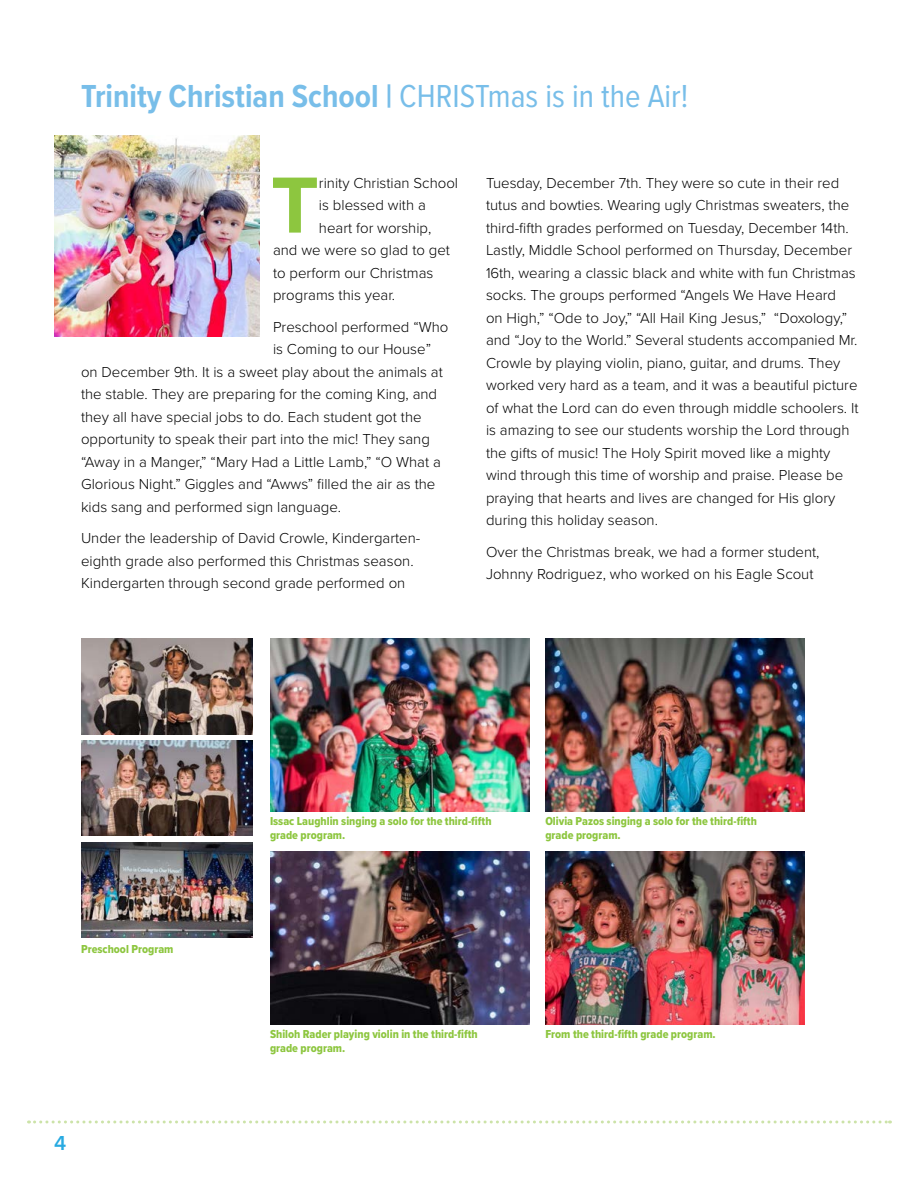
<style>
.page{position:relative;width:918px;height:1188px;background:#fff}
.page>*{position:absolute;margin:0;border:0;box-sizing:border-box;transform-origin:0 0}
.t1{font:700 82.5px "Proxima Nova";color:#8dc63f}
.t2{font:700 33px "Proxima Nova Cond";color:#78bee9}
.t3{font:600 21px "Proxima Nova";color:#28aae1}
.t4{font:300 15px/22.5px "Proxima Nova";color:#000}
.t5{font:12px/14.4px "Proxima Nova Cond Extrabld";color:#8dc63f}
.s1{font-weight:400}
</style>
<div class="page">
<svg style="left:35px;top:1120px;width:856px;height:4px"></svg>
<img style="left:54px;top:135px;width:206px;height:202px">
<img style="left:81px;top:639px;width:172px;height:95px">
<img style="left:81px;top:741px;width:172px;height:95px">
<img style="left:81px;top:842px;width:172px;height:95px">
<img style="left:270px;top:639px;width:259px;height:172px">
<img style="left:545px;top:639px;width:260px;height:172px">
<img style="left:270px;top:852px;width:259px;height:172px">
<img style="left:545px;top:852px;width:260px;height:172px">
<h2 class="t2" style="left:81px;top:72px;width:609px">Trinity Christian School | <span class="s1">CHRISTmas is in the Air!</span></h2>
<h1 class="t1" style="left:271px;top:144px;width:49px">T</h1>
<p class="t4" style="left:319px;top:171px;width:141px">rinity Christian School</p>
<p class="t4" style="left:319px;top:193px;width:108px">is blessed with a</p>
<p class="t4" style="left:319px;top:216px;width:114px">heart for worship,</p>
<p class="t4" style="left:273px;top:238px;width:179px">and we were so glad to get</p>
<p class="t4" style="left:273px;top:261px;width:162px">to perform our Christmas</p>
<p class="t4" style="left:273px;top:283px;width:124px">programs this year.</p>
<p class="t4" style="left:273px;top:315px;width:177px">Preschool performed “Who</p>
<p class="t4" style="left:273px;top:337px;width:160px">is Coming to our House”</p>
<p class="t4" style="left:81px;top:360px;width:363px">on December 9th. It is a sweet play about the animals at</p>
<p class="t4" style="left:81px;top:382px;width:358px">the stable. They are preparing for the coming King, and</p>
<p class="t4" style="left:81px;top:405px;width:342px">they all have special jobs to do. Each student got the</p>
<p class="t4" style="left:81px;top:427px;width:350px">opportunity to speak their part into the mic! They sang</p>
<p class="t4" style="left:81px;top:450px;width:361px">“Away in a Manger,” “Mary Had a Little Lamb,” “O What a</p>
<p class="t4" style="left:81px;top:472px;width:356px">Glorious Night.” Giggles and “Awws” filled the air as the</p>
<p class="t4" style="left:81px;top:495px;width:262px">kids sang and performed sign language.</p>
<p class="t4" style="left:81px;top:526px;width:341px">Under the leadership of David Crowle, Kindergarten&shy;eighth grade also performed this Christmas season.<br>Kindergarten through second grade performed on</p>
<p class="t4" style="left:486px;top:171px;width:374px">Tuesday, December 7th. They were so cute in their red tutus and bowties. Wearing ugly Christmas sweaters, the third-fifth grades performed on Tuesday, December 14th.<br>Lastly, Middle School performed on Thursday, December 16th, wearing a classic black and white with fun Christmas socks. The groups performed “Angels We Have Heard<br>on High,” “Ode to Joy,” “All Hail King Jesus,” “Doxology,” and “Joy to the World.” Several students accompanied Mr.<br>Crowle by playing violin, piano, guitar, and drums. They worked very hard as a team, and it was a beautiful picture of what the Lord can do even through middle schoolers. It is amazing to see our students worship the Lord through the gifts of music! The Holy Spirit moved like a mighty wind through this time of worship and praise. Please be praying that hearts and lives are changed for His glory during this holiday season.</p>
<p class="t4" style="left:486px;top:540px;width:335px">Over the Christmas break, we had a former student,<br>Johnny Rodriguez, who worked on his Eagle Scout</p>
<p class="t5" style="left:81px;top:942px;width:94px">Preschool Program</p>
<h3 class="t3" style="left:54px;top:1127px;width:14px">4</h3>
<p class="t5" style="left:270px;top:814px;width:223px">Issac Laughlin singing a solo for the third-fifth grade program.</p>
<p class="t5" style="left:545px;top:814px;width:213px">Olivia Pazos singing a solo for the third-fifth grade program.</p>
<p class="t5" style="left:270px;top:1026px;width:209px">Shiloh Rader playing violin in the third-fifth grade program.</p>
<p class="t5" style="left:545px;top:1026px;width:172px">From the third-fifth grade program.</p>
</div>
